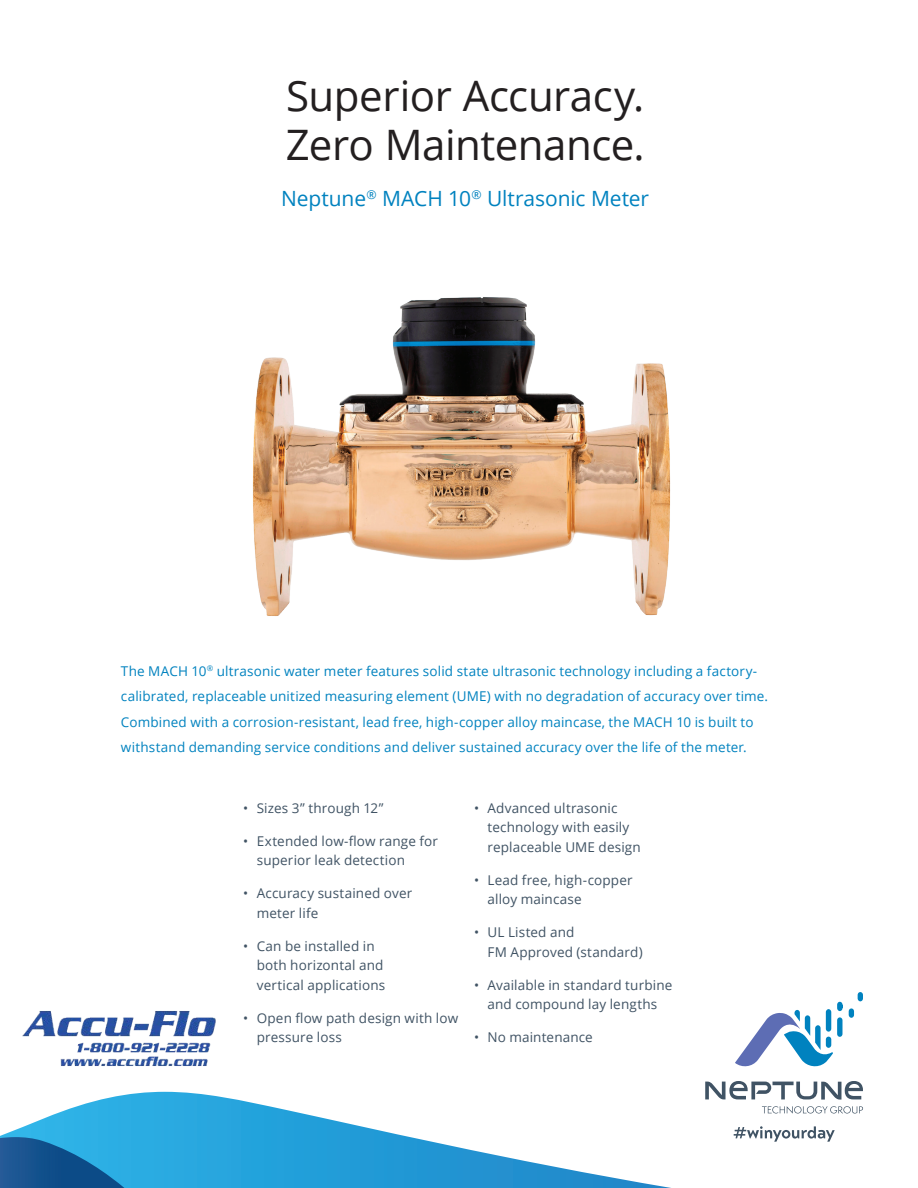
<style>
.page{position:relative;width:918px;height:1188px;background:#fff}
.page>*{position:absolute;margin:0;border:0;box-sizing:border-box;transform-origin:0 0}
.t1{font:42px/49.5px "Open Sans";letter-spacing:-.01em;color:#231f20}
.t2{font:21px "Open Sans";letter-spacing:-.005em;color:#0082bf}
.t3{font:13.5px/19.5px "Open Sans";letter-spacing:.01em;color:#405364}
.t4{font:13.5px/25.5px "Open Sans";letter-spacing:.01em;color:#0082bf}
</style>
<div class="page">
<svg style="left:734px;top:1126px;width:101px;height:16px"></svg>
<svg style="left:762px;top:1106px;width:101px;height:8px"></svg>
<svg style="left:705px;top:1081px;width:158px;height:19px"></svg>
<div style="left:858px;top:992px;width:5px;height:9px;background:#0082bf;border-radius:3px"></div>
<div style="left:849px;top:1008px;width:5px;height:10px;background:#0082bf;border-radius:3px"></div>
<svg style="left:735px;top:1010px;width:98px;height:57px"></svg>
<div style="left:837px;top:1017px;width:5px;height:20px;background:#0082bf;border-radius:3px"></div>
<div style="left:837px;top:1002px;width:5px;height:9px;background:#0082bf;border-radius:3px"></div>
<img style="left:253px;top:297px;width:418px;height:319px">
<svg style="left:0;top:1092px;width:671px;height:96px"></svg>
<svg style="left:0;top:1137px;width:124px;height:51px;background:#1b6ea8"></svg>
<img style="left:22px;top:1011px;width:194px;height:55px">
<h1 class="t1" style="left:286px;top:70px;width:361px">Superior Accuracy.<br>Zero Maintenance.</h1>
<h2 class="t2" style="left:281px;top:184px;width:370px">Neptune<sup>®</sup> MACH 10<sup>®</sup> Ultrasonic Meter</h2>
<p class="t4" style="left:121px;top:658px;width:649px">The MACH 10<sup>®</sup> ultrasonic water meter features solid state ultrasonic technology including a factory&shy;calibrated, replaceable unitized measuring element (UME) with no degradation of accuracy over time.<br>Combined with a corrosion-resistant, lead free, high-copper alloy maincase, the MACH 10 is built to withstand demanding service conditions and deliver sustained accuracy over the life of the meter.</p>
<p class="t3" style="left:243px;top:798px;width:142px">• Sizes 3” through 12”</p>
<p class="t3" style="left:257px;top:831px;width:183px;text-indent:-14px">• Extended low-flow range for superior leak detection</p>
<p class="t3" style="left:257px;top:883px;width:157px;text-indent:-14px">• Accuracy sustained over meter life</p>
<p class="t3" style="left:257px;top:936px;width:130px;text-indent:-14px">• Can be installed in both horizontal and vertical applications</p>
<p class="t3" style="left:257px;top:1008px;width:203px;text-indent:-14px">• Open flow path design with low pressure loss</p>
<p class="t3" style="left:488px;top:798px;width:155px;text-indent:-14px">• Advanced ultrasonic technology with easily replaceable UME design</p>
<p class="t3" style="left:488px;top:870px;width:147px;text-indent:-14px">• Lead free, high-copper alloy maincase</p>
<p class="t3" style="left:488px;top:922px;width:157px;text-indent:-14px">• UL Listed and<br>FM Approved (standard)</p>
<p class="t3" style="left:474px;top:975px;width:200px;text-align:center">• Available in standard turbine and compound lay lengths</p>
<p class="t3" style="left:474px;top:1027px;width:120px">• No maintenance</p>
</div>
